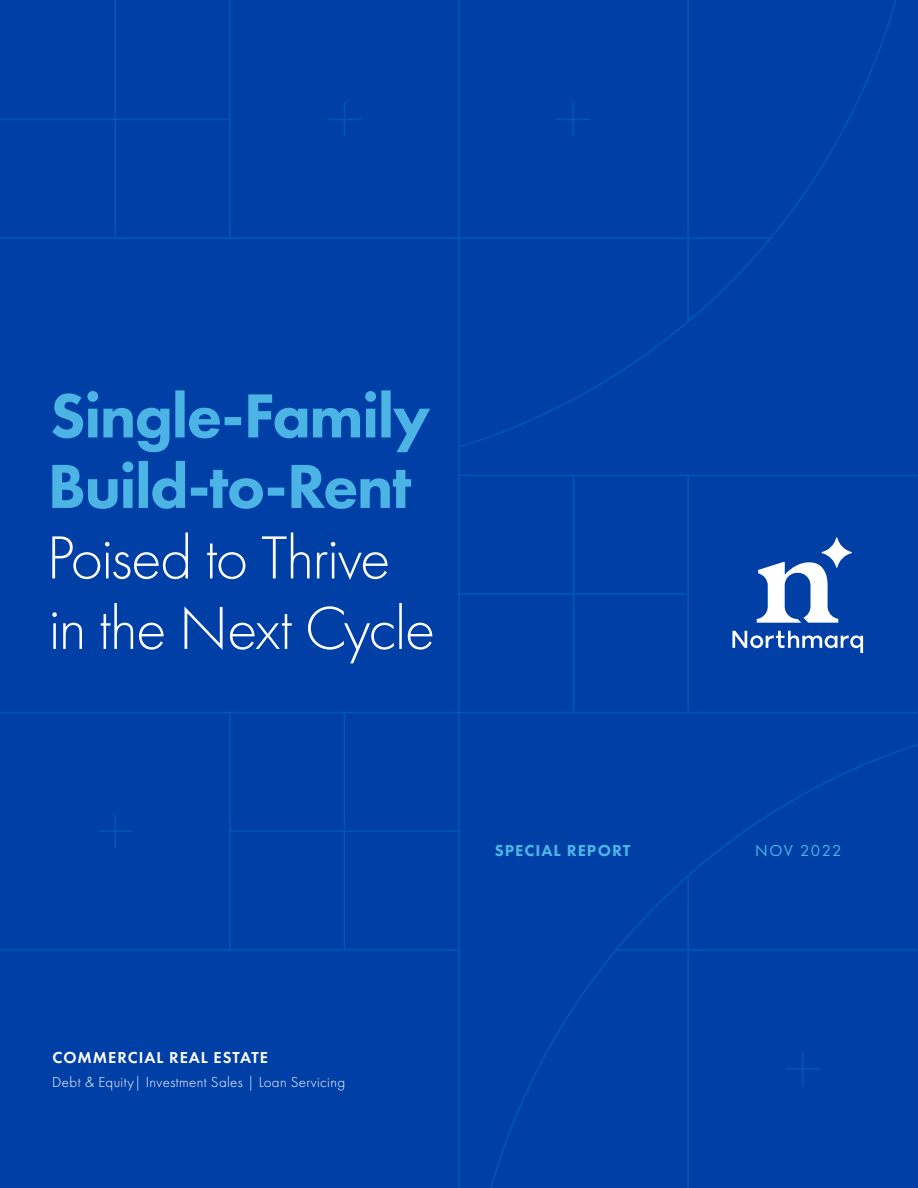
<style>
.page{position:relative;width:918px;height:1188px;background:#0040a6}
.page>*{position:absolute;margin:0;border:0;box-sizing:border-box;transform-origin:0 0}
.t1{font:600 16.5px "Futura PT";letter-spacing:.06em;color:#fff}
.t2{font:800 16.5px "Futura PT";letter-spacing:.06em;color:#4cb4e5}
.t3{font:16.5px "Futura PT";color:#4cb4e5}
.t4{font:300 15px "Futura PT";letter-spacing:.025em;color:#fff}
</style>
<div class="page">
<hr style="left:229px;top:0;width:2px;height:239px;background:#0058b4">
<svg style="left:490px;top:713px;width:428px;height:475px"></svg>
<svg style="left:460px;top:0;width:436px;height:447px"></svg>
<hr style="left:687px;top:0;width:2px;height:321px;background:#0058b4">
<hr style="left:573px;top:476px;width:1px;height:237px;background:#0058b4">
<hr style="left:115px;top:0;width:1px;height:237px;background:#0058b4">
<hr style="left:0;top:119px;width:230px;height:1px;background:#0058b4">
<hr style="left:0;top:237px;width:771px;height:2px;background:#0058b4">
<hr style="left:459px;top:593px;width:229px;height:2px;background:#0058b4">
<hr style="left:344px;top:712px;width:1px;height:237px;background:#0058b4">
<hr style="left:230px;top:831px;width:230px;height:1px;background:#0058b4">
<hr style="left:458px;top:475px;width:460px;height:1px;background:#0058b4">
<hr style="left:0;top:712px;width:918px;height:1px;background:#0058b4">
<hr style="left:0;top:949px;width:458px;height:2px;background:#0058b4">
<hr style="left:229px;top:713px;width:2px;height:237px;background:#0058b4">
<hr style="left:616px;top:949px;width:302px;height:2px;background:#0058b4">
<hr style="left:458px;top:0;width:2px;height:1188px;background:#0058b4">
<hr style="left:687px;top:877px;width:2px;height:311px;background:#0058b4">
<hr style="left:687px;top:476px;width:2px;height:236px;background:#0058b4">
<hr style="left:344px;top:102px;width:1px;height:34px;background:#0058b4">
<hr style="left:328px;top:119px;width:33px;height:1px;background:#0058b4">
<hr style="left:572px;top:102px;width:2px;height:34px;background:#0058b4">
<hr style="left:556px;top:119px;width:34px;height:1px;background:#0058b4">
<hr style="left:802px;top:1052px;width:1px;height:34px;background:#0058b4">
<hr style="left:786px;top:1068px;width:34px;height:1px;background:#0058b4">
<hr style="left:115px;top:814px;width:1px;height:34px;background:#0058b4">
<hr style="left:98px;top:831px;width:34px;height:1px;background:#0058b4">
<svg style="left:732px;top:631px;width:131px;height:22px"></svg>
<svg style="left:757px;top:562px;width:81px;height:61px"></svg>
<svg style="left:822px;top:538px;width:30px;height:30px"></svg>
<svg style="left:52px;top:603px;width:380px;height:60px"></svg>
<svg style="left:52px;top:533px;width:336px;height:47px"></svg>
<svg style="left:52px;top:461px;width:359px;height:48px"></svg>
<svg style="left:52px;top:390px;width:378px;height:62px"></svg>
<p class="t1" style="left:52px;top:1047px;width:217px">COMMERCIAL REAL ESTATE</p>
<p class="t4" style="left:52px;top:1073px;width:294px">Debt &amp; Equity| Investment Sales | Loan Servicing</p>
<p class="t2" style="left:495px;top:840px;width:137px">SPECIAL REPORT</p>
<p class="t3" style="left:755px;top:841px;width:88px">NOV 2022</p>
</div>
